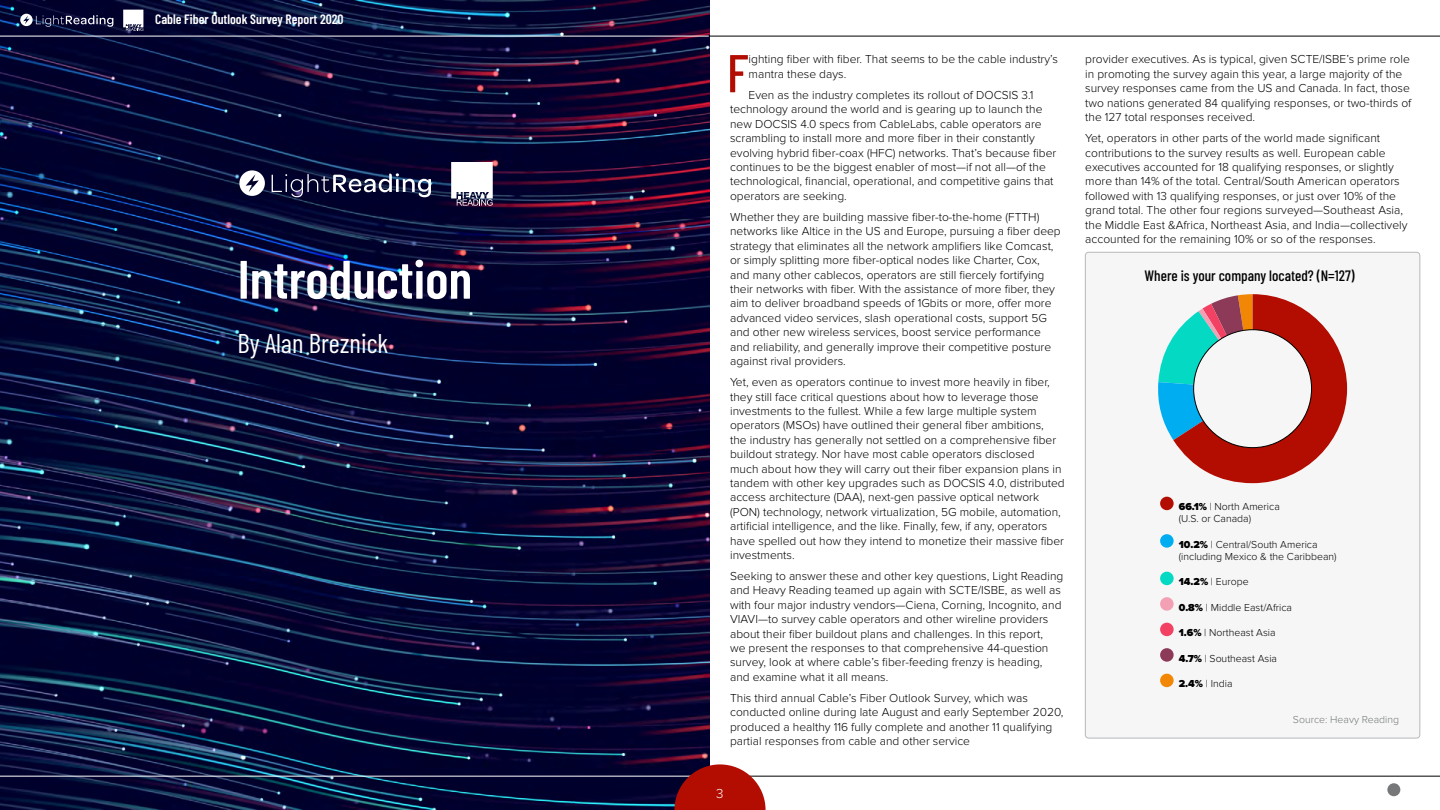
<style>
.page{position:relative;width:1440px;height:810px;background:#fff}
.page>*{position:absolute;margin:0;border:0;box-sizing:border-box;transform-origin:0 0}
.t1{font:600 54px "Barlow Condensed";color:#fff}
.t2{font:500 53.18px "Barlow Condensed";color:#b30c00}
.t3{font:27px "Barlow Condensed";color:#fff}
.t4{font:500 15px "Barlow Condensed";color:#000}
.t5{font:600 13.5px "Barlow Condensed";color:#fff}
.t6{font:300 13.5px "Proxima Nova";color:#fff}
.t7{font:300 12px/14.4px "Proxima Nova";color:#000}
.t8{font:300 10.5px/12px "Proxima Nova";color:#000}
.t9{font:300 10.5px "Proxima Nova";color:#757779}
.s1{font-weight:900}
</style>
<div class="page">
<img style="left:0;top:0;width:710px;height:810px">
<div style="left:1085px;top:252px;width:335px;height:486px;background:#f6f6f6;border-radius:3px"></div>
<div style="left:1160px;top:497px;width:14px;height:13px;background:#b30c00;border-radius:50%"></div>
<div style="left:1160px;top:534px;width:14px;height:14px;background:#00adf0;border-radius:50%"></div>
<div style="left:1160px;top:572px;width:14px;height:13px;background:#04d9c4;border-radius:50%"></div>
<div style="left:1160px;top:597px;width:14px;height:14px;background:#f3a0b4;border-radius:50%"></div>
<div style="left:1160px;top:623px;width:14px;height:13px;background:#f24162;border-radius:50%"></div>
<div style="left:1160px;top:648px;width:14px;height:14px;background:#8c3a58;border-radius:50%"></div>
<div style="left:1160px;top:674px;width:14px;height:13px;background:#f28705;border-radius:50%"></div>
<svg style="left:1158px;top:294px;width:189px;height:189px"></svg>
<div style="left:1194px;top:330px;width:118px;height:118px;background:#f6f6f6;border-radius:50%"></div>
<svg style="left:272px;top:173px;width:159px;height:24px;background:#3c4061"></svg>
<svg style="left:239px;top:170px;width:26px;height:26px"></svg>
<svg style="left:451px;top:162px;width:42px;height:44px"></svg>
<div style="left:1387px;top:783px;width:13px;height:13px;background:#757779;border-radius:50%"></div>
<hr style="left:709px;top:776px;width:731px;height:1px;background:#000">
<hr style="left:0;top:776px;width:709px;height:1px;background:#fff">
<hr style="left:709px;top:36px;width:731px;height:1px;background:#000">
<hr style="left:0;top:36px;width:709px;height:1px;background:#fff">
<svg style="left:674px;top:764px;width:92px;height:46px;background:#a72722"></svg>
<svg style="left:20px;top:14px;width:93px;height:13px"></svg>
<svg style="left:123px;top:10px;width:20px;height:21px"></svg>
<p class="t5" style="left:155px;top:10px;width:190px">Cable Fiber Outlook Survey Report 2020</p>
<h1 class="t1" style="left:238px;top:241px;width:236px">Introduction</h1>
<h3 class="t3" style="left:238px;top:324px;width:152px">By Alan Breznick</h3>
<h2 class="t2" style="left:727px;top:35px;width:23px">F</h2>
<p class="t7" style="left:749px;top:52px;width:311px">ighting fiber with fiber. That seems to be the cable industry’s mantra these days.</p>
<p class="t7" style="left:730px;top:88px;width:328px;text-indent:18px">Even as the industry completes its rollout of DOCSIS 3.1 technology around the world and is gearing up to launch the new DOCSIS 4.0 specs from CableLabs, cable operators are scrambling to install more and more fiber in their constantly evolving hybrid fiber-coax (HFC) networks. That’s because fiber continues to be the biggest enabler of most—if not all—of the technological, financial, operational, and competitive gains that operators are seeking.</p>
<p class="t7" style="left:730px;top:210px;width:332px">Whether they are building massive fiber-to-the-home (FTTH) networks like Altice in the US and Europe, pursuing a fiber deep strategy that eliminates all the network amplifiers like Comcast, or simply splitting more fiber-optical nodes like Charter, Cox, and many other cablecos, operators are still fiercely fortifying their networks with fiber. With the assistance of more fiber, they aim to deliver broadband speeds of 1Gbits or more, offer more advanced video services, slash operational costs, support 5G and other new wireless services, boost service performance and reliability, and generally improve their competitive posture against rival providers.</p>
<p class="t7" style="left:730px;top:375px;width:336px">Yet, even as operators continue to invest more heavily in fiber, they still face critical questions about how to leverage those investments to the fullest. While a few large multiple system operators (MSOs) have outlined their general fiber ambitions,<br>the industry has generally not settled on a comprehensive fiber buildout strategy. Nor have most cable operators disclosed much about how they will carry out their fiber expansion plans in tandem with other key upgrades such as DOCSIS 4.0, distributed access architecture (DAA), next-gen passive optical network (PON) technology, network virtualization, 5G mobile, automation, artificial intelligence, and the like. Finally, few, if any, operators have spelled out how they intend to monetize their massive fiber investments.</p>
<p class="t7" style="left:730px;top:569px;width:335px">Seeking to answer these and other key questions, Light Reading and Heavy Reading teamed up again with SCTE/ISBE, as well as with four major industry vendors—Ciena, Corning, Incognito, and VIAVI—to survey cable operators and other wireline providers about their fiber buildout plans and challenges. In this report,<br>we present the responses to that comprehensive 44-question survey, look at where cable’s fiber-feeding frenzy is heading, and examine what it all means.</p>
<p class="t7" style="left:730px;top:691px;width:335px">This third annual Cable’s Fiber Outlook Survey, which was conducted online during late August and early September 2020, produced a healthy 116 fully complete and another 11 qualifying partial responses from cable and other service</p>
<p class="t6" style="left:716px;top:786px;width:9px">3</p>
<p class="t7" style="left:1085px;top:52px;width:328px">provider executives. As is typical, given SCTE/ISBE’s prime role in promoting the survey again this year, a large majority of the survey responses came from the US and Canada. In fact, those two nations generated 84 qualifying responses, or two-thirds of the 127 total responses received.</p>
<p class="t7" style="left:1085px;top:131px;width:324px">Yet, operators in other parts of the world made significant contributions to the survey results as well. European cable executives accounted for 18 qualifying responses, or slightly more than 14% of the total. Central/South American operators followed with 13 qualifying responses, or just over 10% of the grand total. The other four regions surveyed—Southeast Asia, the Middle East &amp;Africa, Northeast Asia, and India—collectively accounted for the remaining 10% or so of the responses.</p>
<p class="t4" style="left:1145px;top:265px;width:211px">Where is your company located? (N=127)</p>
<p class="t8" style="left:1179px;top:501px;width:102px"><span class="s1">66.1%</span> | North America (U.S. or Canada)</p>
<p class="t8" style="left:1179px;top:538px;width:159px"><span class="s1">10.2%</span> | Central/South America (including Mexico &amp; the Caribbean)</p>
<p class="t8" style="left:1179px;top:576px;width:71px"><span class="s1">14.2%</span> | Europe</p>
<p class="t8" style="left:1179px;top:601px;width:115px"><span class="s1">0.8%</span> | Middle East/Africa</p>
<p class="t8" style="left:1179px;top:627px;width:98px"><span class="s1">1.6%</span> | Northeast Asia</p>
<p class="t8" style="left:1179px;top:652px;width:100px"><span class="s1">4.7%</span> | Southeast Asia</p>
<p class="t8" style="left:1179px;top:678px;width:55px"><span class="s1">2.4%</span> | India</p>
<p class="t9" style="left:1293px;top:714px;width:108px">Source: Heavy Reading</p>
</div>
